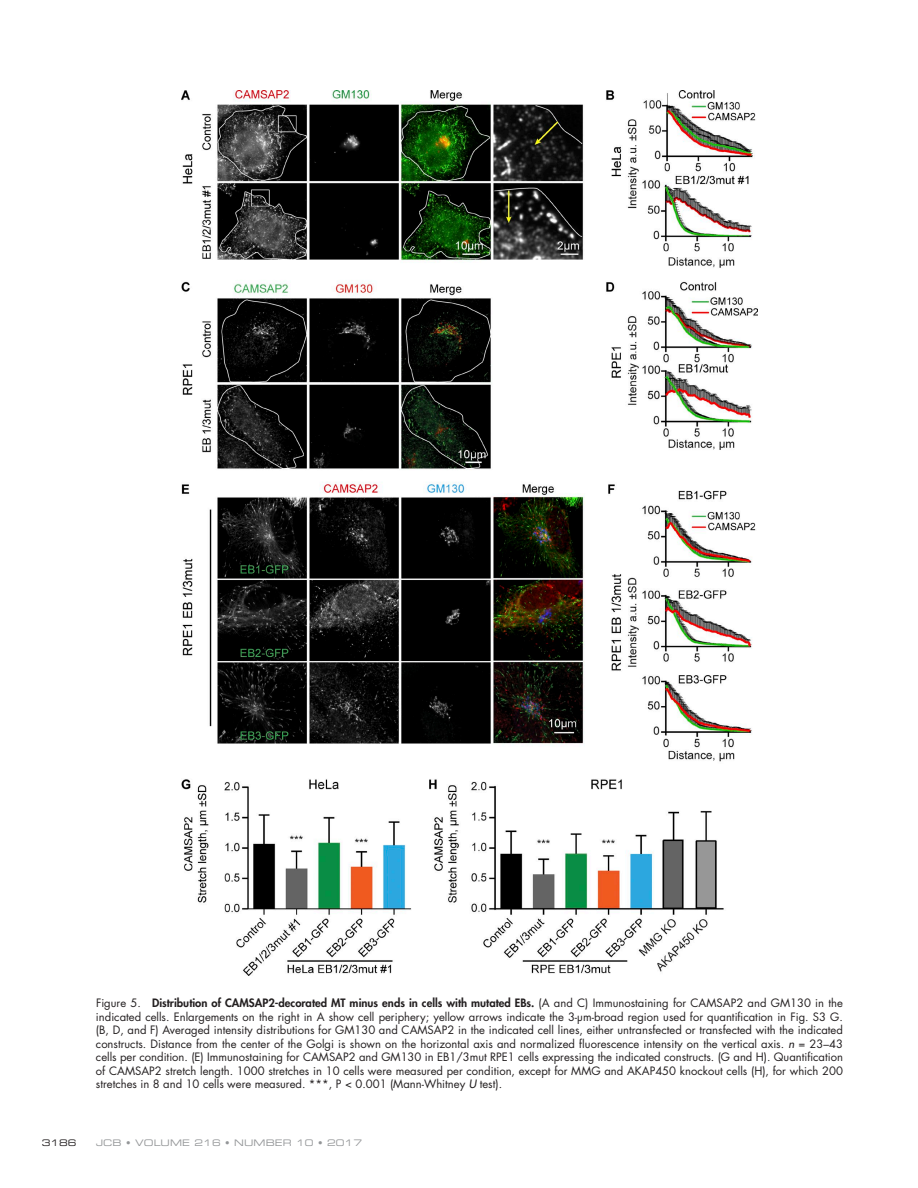
<style>
.page{position:relative;width:918px;height:1188px;background:#fff}
.page>*{position:absolute;margin:0;border:0;box-sizing:border-box;transform-origin:0 0}
.t1{font:11.25px/13.5px "Futura Std";color:#231f20;text-align:justify}
.t2{font:9px "Eurostile LT Std Ex 2";letter-spacing:.01em;color:#949698}
.t3{font:9px "Eurostile LT Std Ex 2";color:#231f20}
.s1{font-weight:800}
.s2{font-weight:500;font-style:italic}
</style>
<div class="page">
<img style="left:182px;top:90px;width:575px;height:886px">
<p class="t1" style="left:96px;top:996px;width:749px">Figure 5. <span class="s1">Distribution of CAMSAP2-decorated MT minus ends in cells with mutated EBs.</span> (A and C) Immunostaining for CAMSAP2 and GM130 in the indicated cells. Enlargements on the right in A show cell periphery; yellow arrows indicate the 3-µm-broad region used for quantification in Fig. S3 G. (B, D, and F) Averaged intensity distributions for GM130 and CAMSAP2 in the indicated cell lines, either untransfected or transfected with the indicated constructs. Distance from the center of the Golgi is shown on the horizontal axis and normalized fluorescence intensity on the vertical axis. <span class="s2">n</span> = 23–43 cells per condition. (E) Immunostaining for CAMSAP2 and GM130 in EB1/3mut RPE1 cells expressing the indicated constructs. (G and H). Quantification of CAMSAP2 stretch length. 1000 stretches in 10 cells were measured per condition, except for MMG and AKAP450 knockout cells (H), for which 200 stretches in 8 and 10 cells were measured. ***, P &lt; 0.001 (Mann-Whitney <span class="s2">U</span> test).</p>
<p class="t3" style="left:42px;top:1136px;width:36px">3186</p>
<p class="t2" style="left:96px;top:1136px;width:268px">JCB • VOLUME 216 • NUMBER 10 • 2017</p>
</div>
